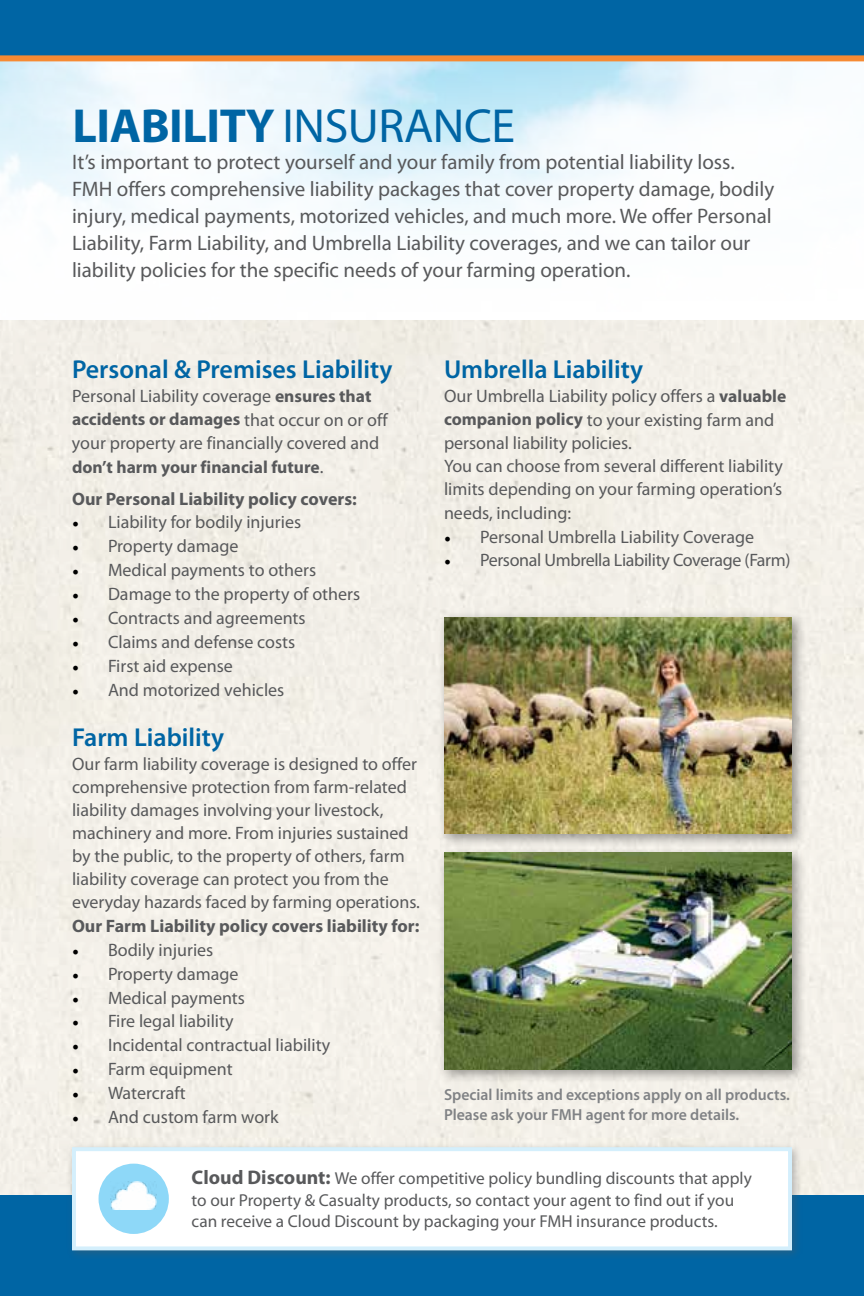
<style>
.page{position:relative;width:864px;height:1296px;background:#fff}
.page>*{position:absolute;margin:0;border:0;box-sizing:border-box;transform-origin:0 0}
.t1{font:700 48px "Myriad Pro";letter-spacing:-.01em;color:#0065a4}
.t2{font:600 26px "Myriad Pro";color:#0065a4}
.t3{font:21px/27px "Myriad Pro";color:#58595b}
.t4{font:18px/23px "Myriad Pro";color:#58595b}
.t5{font:700 18px "Myriad Pro";color:#58595b}
.t6{font:18px "Myriad Pro";letter-spacing:-.02em;color:#58595b}
.t7{font:700 17.6px "Myriad Pro";color:#58595b}
.t8{font:17.2px/21.8px "Myriad Pro";color:#58595b}
.t9{font:600 16px/20px "Myriad Pro";color:#808285}
.s1{font-weight:400}
.s2{font-weight:700;font-size:17.6px}
.s3{font-weight:400;font-size:18px}
.s4{font-family:"Minion Pro";color:#000}
.s5{font-weight:700;font-size:19.8px}
</style>
<div class="page">
<div style="left:0;top:1195px;width:864px;height:101px;background:#0065a4"></div>
<div style="left:437px;top:611px;width:370px;height:238px;background:#000;opacity:.4"></div>
<img style="left:444px;top:618px;width:348px;height:216px">
<div style="left:437px;top:846px;width:370px;height:238px;background:#000;opacity:.4"></div>
<img style="left:444px;top:853px;width:348px;height:216px">
<div style="left:0;top:0;width:864px;height:56px;background:#0065a4"></div>
<div style="left:0;top:55px;width:864px;height:6px;background:#f68a33"></div>
<div style="left:67px;top:1142px;width:736px;height:119px;background:#58595b;opacity:.4"></div>
<div style="left:72px;top:1147px;width:720px;height:103px;background:#fff;border:4px solid #d4effc"></div>
<div style="left:99px;top:1164px;width:70px;height:70px;background:#8ed8f8;border-radius:50%"></div>
<img style="left:111px;top:1181px;width:46px;height:29px">
<h1 class="t1" style="left:72px;top:94px;width:444px">LIABILITY <span class="s1">INSURANCE</span></h1>
<p class="t3" style="left:72px;top:148px;width:704px">It’s important to protect yourself and your family from potential liability loss.<br>FMH offers comprehensive liability packages that cover property damage, bodily injury, medical payments, motorized vehicles, and much more. We offer Personal Liability, Farm Liability, and Umbrella Liability coverages, and we can tailor our liability policies for the specific needs of your farming operation.</p>
<h2 class="t2" style="left:72px;top:352px;width:322px">Personal &amp; Premises Liability</h2>
<p class="t4" style="left:72px;top:384px;width:301px">Personal Liability coverage <span class="s2">ensures that</span></p>
<p class="t7" style="left:72px;top:408px;width:317px">accidents or damages <span class="s3">that occur on or off</span></p>
<p class="t4" style="left:72px;top:431px;width:309px">your property are financially covered and</p>
<p class="t7" style="left:72px;top:455px;width:253px">don’t harm your financial future<span class="s3">.</span></p>
<p class="t5" style="left:72px;top:487px;width:286px">Our Personal Liability policy covers:</p>
<p class="t4" style="left:72px;top:511px;width:231px"><span class="s4">•</span> Liability for bodily injuries</p>
<p class="t4" style="left:72px;top:535px;width:168px"><span class="s4">•</span> Property damage</p>
<p class="t4" style="left:72px;top:559px;width:246px"><span class="s4">•</span> Medical payments to others</p>
<p class="t4" style="left:72px;top:583px;width:290px"><span class="s4">•</span> Damage to the property of others</p>
<p class="t4" style="left:72px;top:607px;width:235px"><span class="s4">•</span> Contracts and agreements</p>
<p class="t4" style="left:72px;top:631px;width:225px"><span class="s4">•</span> Claims and defense costs</p>
<p class="t4" style="left:72px;top:655px;width:162px"><span class="s4">•</span> First aid expense</p>
<p class="t4" style="left:72px;top:679px;width:214px"><span class="s4">•</span> And motorized vehicles</p>
<h2 class="t2" style="left:72px;top:720px;width:154px">Farm Liability</h2>
<p class="t4" style="left:72px;top:752px;width:350px">Our farm liability coverage is designed to offer comprehensive protection from farm-related liability damages involving your livestock, machinery and more. From injuries sustained by the public, to the property of others, farm liability coverage can protect you from the everyday hazards faced by farming operations.</p>
<p class="t5" style="left:72px;top:914px;width:349px">Our Farm Liability policy covers liability for:</p>
<p class="t4" style="left:72px;top:938px;width:143px"><span class="s4">•</span> Bodily injuries</p>
<p class="t4" style="left:72px;top:962px;width:168px"><span class="s4">•</span> Property damage</p>
<p class="t4" style="left:72px;top:986px;width:175px"><span class="s4">•</span> Medical payments</p>
<p class="t4" style="left:72px;top:1010px;width:163px"><span class="s4">•</span> Fire legal liability</p>
<p class="t4" style="left:72px;top:1034px;width:260px"><span class="s4">•</span> Incidental contractual liability</p>
<p class="t4" style="left:72px;top:1058px;width:162px"><span class="s4">•</span> Farm equipment</p>
<p class="t4" style="left:72px;top:1082px;width:115px"><span class="s4">•</span> Watercraft</p>
<p class="t4" style="left:72px;top:1106px;width:208px"><span class="s4">•</span> And custom farm work</p>
<h2 class="t2" style="left:444px;top:352px;width:201px">Umbrella Liability</h2>
<p class="t4" style="left:444px;top:383px;width:344px">Our Umbrella Liability policy offers a <span class="s2">valuable companion policy</span> to your existing farm and personal liability policies.<br>You can choose from several different liability limits depending on your farming operation’s needs, including:</p>
<p class="t4" style="left:444px;top:525px;width:312px"><span class="s4">•</span> Personal Umbrella Liability Coverage</p>
<p class="t6" style="left:444px;top:549px;width:348px"><span class="s4">•</span> Personal Umbrella Liability Coverage (Farm)</p>
<p class="t9" style="left:444px;top:1084px;width:347px">Special limits and exceptions apply on all products.<br>Please ask your FMH agent for more details.</p>
<p class="t8" style="left:192px;top:1167px;width:562px"><span class="s5">Cloud Discount:</span> We offer competitive policy bundling discounts that apply to our Property &amp; Casualty products, so contact your agent to find out if you can receive a Cloud Discount by packaging your FMH insurance products.</p>
</div>
